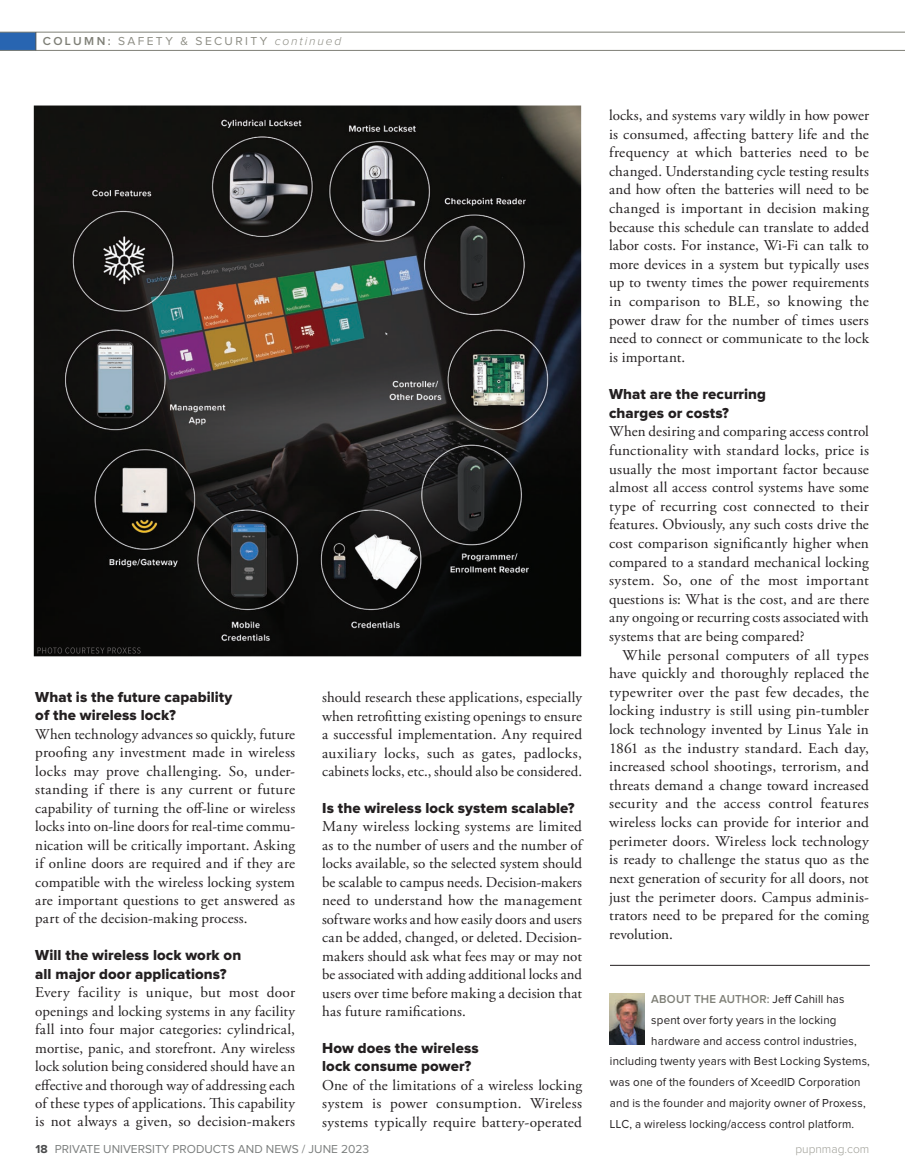
<style>
.page{position:relative;width:905px;height:1175px;background:#fff}
.page>*{position:absolute;margin:0;border:0;box-sizing:border-box;transform-origin:0 0}
.t1{font:15px/18.6px "Adobe Garamond Pro";letter-spacing:.01em;color:#231f20;text-align:justify}
.t2{font:15px/18.5px "Proxima Nova Extrabld";letter-spacing:.005em;color:#231f20}
.t3{font:12px "Proxima Nova";letter-spacing:.015em;color:#231f20;scale:.96 1}
.t4{font:12px "Proxima Nova";color:#7c7f7e}
.t5{font:12px "Proxima Nova";letter-spacing:.2em;color:#8e8e85}
.t6{font:600 12px "Proxima Nova";letter-spacing:.015em;color:#7f8077;scale:.96 1}
.t7{font:300 12px "Proxima Nova";color:#9f9f97}
.s1{font-weight:600;color:#7f8077}
.s2{font-weight:300;font-style:italic}
.s3{font-weight:400;color:#231f20}
.s4{font-weight:700;color:#4b4c4d}
</style>
<div class="page">
<img style="left:34px;top:105px;width:547px;height:551px">
<div style="left:0;top:32px;width:36px;height:18px;background:#2865b1"></div>
<hr style="left:0;top:32px;width:904px;height:1px;background:#7f8077">
<hr style="left:0;top:50px;width:904px;height:1px;background:#7f8077">
<svg style="left:36px;top:32px;width:1px;height:18px"></svg>
<hr style="left:610px;top:965px;width:259px;height:1px;background:#231f20">
<img style="left:609px;top:993px;width:35px;height:51px">
<img style="left:37px;top:647px;width:104px;height:6px">
<p class="t5" style="left:43px;top:36px;width:300px"><span class="s1">COLUMN:</span> SAFETY &amp; SECURITY <span class="s2">continued</span></p>
<p class="t2" style="left:35px;top:688px;width:199px">What is the future capability of the wireless lock?</p>
<p class="t1" style="left:35px;top:725px;width:261px">When technology advances so quickly, future proofing any investment made in wireless locks may prove challenging. So, under&shy;standing if there is any current or future capability of turning the off-line or wireless locks into on-line doors for real-time commu&shy;nication will be critically important. Asking if online doors are required and if they are compatible with the wireless locking system are important questions to get answered as part of the decision-making process.</p>
<p class="t2" style="left:35px;top:946px;width:207px">Will the wireless lock work on all major door applications?</p>
<p class="t1" style="left:35px;top:983px;width:261px">Every facility is unique, but most door openings and locking systems in any facility fall into four major categories: cylindrical, mortise, panic, and storefront. Any wireless lock solution being considered should have an effective and thorough way of addressing each of these types of applications. This capability is not always a given, so decision-makers</p>
<p class="t1" style="left:322px;top:688px;width:261px">should research these applications, especially when retrofitting existing openings to ensure a successful implementation. Any required auxiliary locks, such as gates, padlocks, cabinets locks, etc., should also be considered.</p>
<p class="t2" style="left:322px;top:799px;width:254px">Is the wireless lock system scalable?</p>
<p class="t1" style="left:322px;top:818px;width:261px">Many wireless locking systems are limited as to the number of users and the number of locks available, so the selected system should be scalable to campus needs. Decision-makers need to understand how the management software works and how easily doors and users can be added, changed, or deleted. Decision&shy;makers should ask what fees may or may not be associated with adding additional locks and users over time before making a decision that has future ramifications.</p>
<p class="t2" style="left:322px;top:1039px;width:158px">How does the wireless lock consume power?</p>
<p class="t1" style="left:322px;top:1076px;width:261px">One of the limitations of a wireless locking system is power consumption. Wireless systems typically require battery-operated</p>
<p class="t1" style="left:609px;top:106px;width:261px">locks, and systems vary wildly in how power is consumed, affecting battery life and the frequency at which batteries need to be changed. Understanding cycle testing results and how often the batteries will need to be changed is important in decision making because this schedule can translate to added labor costs. For instance, Wi-Fi can talk to more devices in a system but typically uses up to twenty times the power requirements in comparison to BLE, so knowing the power draw for the number of times users need to connect or communicate to the lock is important.</p>
<p class="t2" style="left:609px;top:385px;width:158px">What are the recurring charges or costs?</p>
<p class="t1" style="left:609px;top:423px;width:261px">When desiring and comparing access control functionality with standard locks, price is usually the most important factor because almost all access control systems have some type of recurring cost connected to their features. Obviously, any such costs drive the cost comparison significantly higher when compared to a standard mechanical locking system. So, one of the most important questions is: What is the cost, and are there any ongoing or recurring costs associated with systems that are being compared?</p>
<p class="t1" style="left:609px;top:646px;width:261px;text-indent:14px">While personal computers of all types have quickly and thoroughly replaced the typewriter over the past few decades, the locking industry is still using pin-tumbler lock technology invented by Linus Yale in 1861 as the industry standard. Each day, increased school shootings, terrorism, and threats demand a change toward increased security and the access control features wireless locks can provide for interior and perimeter doors. Wireless lock technology is ready to challenge the status quo as the next generation of security for all doors, not just the perimeter doors. Campus adminis&shy;trators need to be prepared for the coming revolution.</p>
<p class="t6" style="left:651px;top:993px;width:203px">ABOUT THE AUTHOR: <span class="s3">Jeff Cahill has</span></p>
<p class="t3" style="left:651px;top:1014px;width:194px">spent over forty years in the locking</p>
<p class="t3" style="left:651px;top:1035px;width:215px">hardware and access control industries,</p>
<p class="t3" style="left:610px;top:1056px;width:272px">including twenty years with Best Locking Systems,</p>
<p class="t3" style="left:610px;top:1076px;width:262px">was one of the founders of XceedID Corporation</p>
<p class="t3" style="left:610px;top:1097px;width:268px">and is the founder and majority owner of Proxess,</p>
<p class="t3" style="left:610px;top:1118px;width:256px">LLC, a wireless locking/access control platform.</p>
<p class="t4" style="left:36px;top:1143px;width:335px"><span class="s4">18</span> PRIVATE UNIVERSITY PRODUCTS AND NEWS / JUNE 2023</p>
<p class="t7" style="left:795px;top:1143px;width:75px">pupnmag.com</p>
</div>
